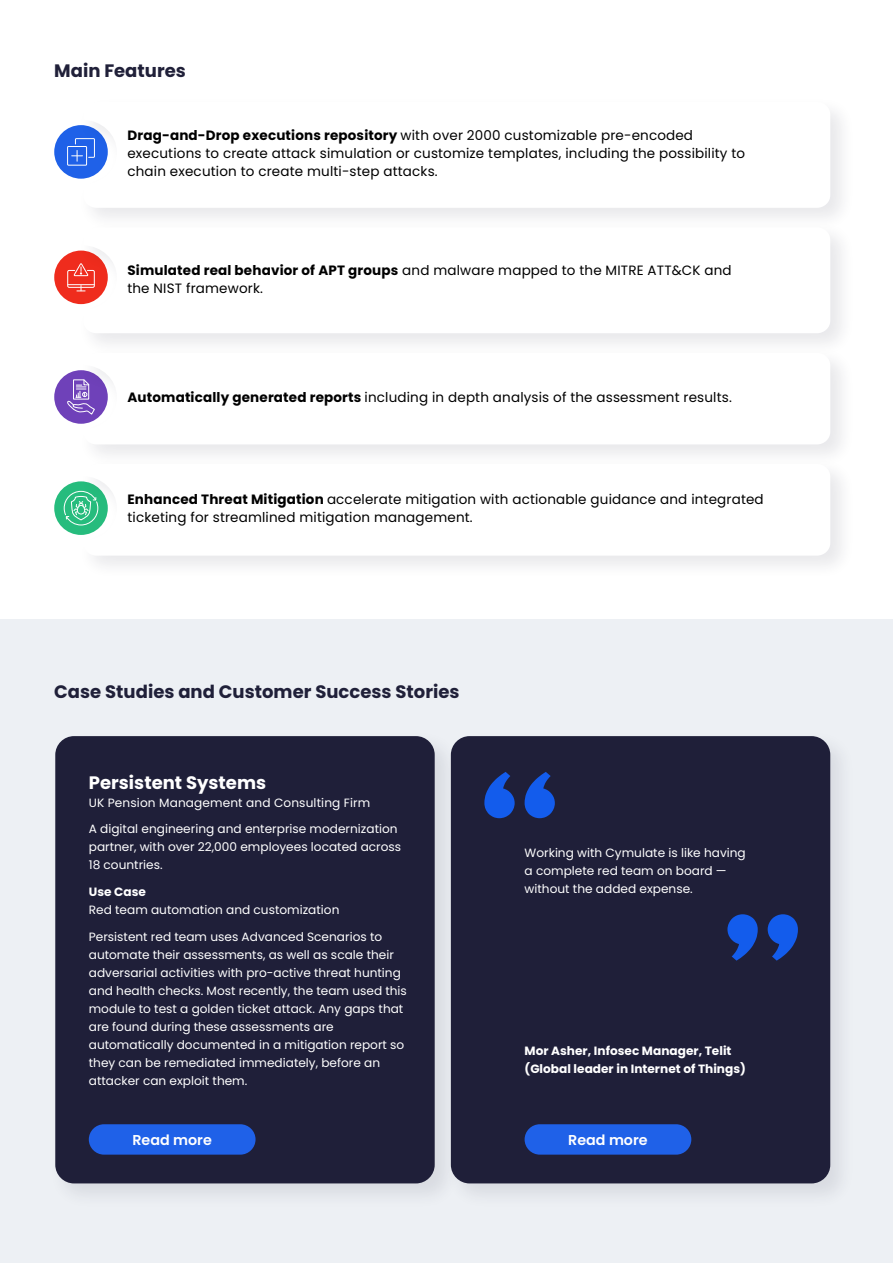
<style>
.page{position:relative;width:893px;height:1263px;background:#fff}
.page>*{position:absolute;margin:0;border:0;box-sizing:border-box;transform-origin:0 0}
.t1{font:700 18px "Poppins";color:#202039}
.t2{font:700 18px "Poppins";color:#fff}
.t3{font:600 14.25px "Poppins";color:#fff}
.t4{font:13.5px/18px "Poppins";letter-spacing:.01em;color:#000}
.t5{font:12px/18px "Poppins";color:#fff}
.t6{font:700 12px/18px "Poppins";color:#fff}
.s1{font-weight:700}
</style>
<div class="page">
<div style="left:0;top:619px;width:893px;height:644px;background:#edf0f4"></div>
<div style="left:55px;top:736px;width:380px;height:447px;background:#1f1f39;border-radius:19px"></div>
<div style="left:89px;top:1124px;width:167px;height:31px;background:#1f61e8;border-radius:15px"></div>
<img style="left:438px;top:736px;width:402px;height:462px">
<div style="left:451px;top:736px;width:379px;height:447px;background:#1f1f39;border-radius:19px"></div>
<div style="left:525px;top:1124px;width:166px;height:31px;background:#1f61e8;border-radius:15px"></div>
<div style="left:54px;top:125px;width:54px;height:54px;background:#1f61e8;border-radius:50%"></div>
<img style="left:73px;top:112px;width:769px;height:104px">
<svg style="left:83px;top:112px;width:747px;height:96px"></svg>
<div style="left:67px;top:146px;width:20px;height:19px;border:1px solid #fff"></div>
<svg style="left:72px;top:138px;width:23px;height:23px"></svg>
<div style="left:54px;top:251px;width:54px;height:53px;background:#ef2c1d;border-radius:50%"></div>
<img style="left:73px;top:216px;width:769px;height:126px">
<svg style="left:83px;top:227px;width:747px;height:106px"></svg>
<svg style="left:73px;top:263px;width:16px;height:13px"></svg>
<div style="left:67px;top:270px;width:28px;height:18px;border:1px solid #fff"></div>
<svg style="left:68px;top:284px;width:26px;height:8px"></svg>
<div style="left:54px;top:370px;width:54px;height:54px;background:#6f41b9;border-radius:50%"></div>
<img style="left:73px;top:342px;width:769px;height:111px">
<svg style="left:83px;top:353px;width:747px;height:91px"></svg>
<svg style="left:67px;top:379px;width:28px;height:37px"></svg>
<div style="left:54px;top:481px;width:54px;height:54px;background:#26bc7d;border-radius:50%"></div>
<img style="left:73px;top:453px;width:769px;height:113px">
<svg style="left:83px;top:464px;width:747px;height:92px"></svg>
<svg style="left:64px;top:491px;width:34px;height:35px"></svg>
<svg style="left:727px;top:914px;width:71px;height:47px"></svg>
<svg style="left:484px;top:772px;width:71px;height:46px"></svg>
<h1 class="t1" style="left:54px;top:60px;width:133px">Main Features</h1>
<p class="t4" style="left:127px;top:128px;width:619px"><span class="s1">Drag-and-Drop executions repository</span> with over 2000 customizable pre-encoded executions to create attack simulation or customize templates, including the possibility to chain execution to create multi-step attacks.</p>
<p class="t4" style="left:127px;top:263px;width:606px"><span class="s1">Simulated real behavior of APT groups</span> and malware mapped to the MITRE ATT&amp;CK and the NIST framework.</p>
<p class="t4" style="left:127px;top:390px;width:606px"><span class="s1">Automatically generated reports</span> including in depth analysis of the assessment results.</p>
<p class="t4" style="left:127px;top:491px;width:638px"><span class="s1">Enhanced Threat Mitigation</span> accelerate mitigation with actionable guidance and integrated ticketing for streamlined mitigation management.</p>
<h1 class="t1" style="left:54px;top:682px;width:407px">Case Studies and Customer Success Stories</h1>
<h1 class="t2" style="left:89px;top:772px;width:179px">Persistent Systems</h1>
<p class="t5" style="left:89px;top:791px;width:310px;line-height:25.7px">UK Pension Management and Consulting Firm<br>A digital engineering and enterprise modernization</p>
<p class="t5" style="left:89px;top:839px;width:314px">partner, with over 22,000 employees located across<br>18 countries.</p>
<p class="t6" style="left:89px;top:883px;width:59px">Use Case</p>
<p class="t5" style="left:89px;top:902px;width:252px">Red team automation and customization</p>
<p class="t5" style="left:89px;top:929px;width:320px">Persistent red team uses Advanced Scenarios to automate their assessments, as well as scale their adversarial activities with pro-active threat hunting and health checks. Most recently, the team used this module to test a golden ticket attack. Any gaps that are found during these assessments are automatically documented in a mitigation report so they can be remediated immediately, before an attacker can exploit them.</p>
<p class="t3" style="left:132px;top:1133px;width:81px">Read more</p>
<p class="t5" style="left:525px;top:845px;width:223px">Working with Cymulate is like having a complete red team on board — without the added expense.</p>
<p class="t6" style="left:525px;top:1042px;width:223px">Mor Asher, Infosec Manager, Telit (Global leader in Internet of Things)</p>
<p class="t3" style="left:568px;top:1133px;width:81px">Read more</p>
</div>
